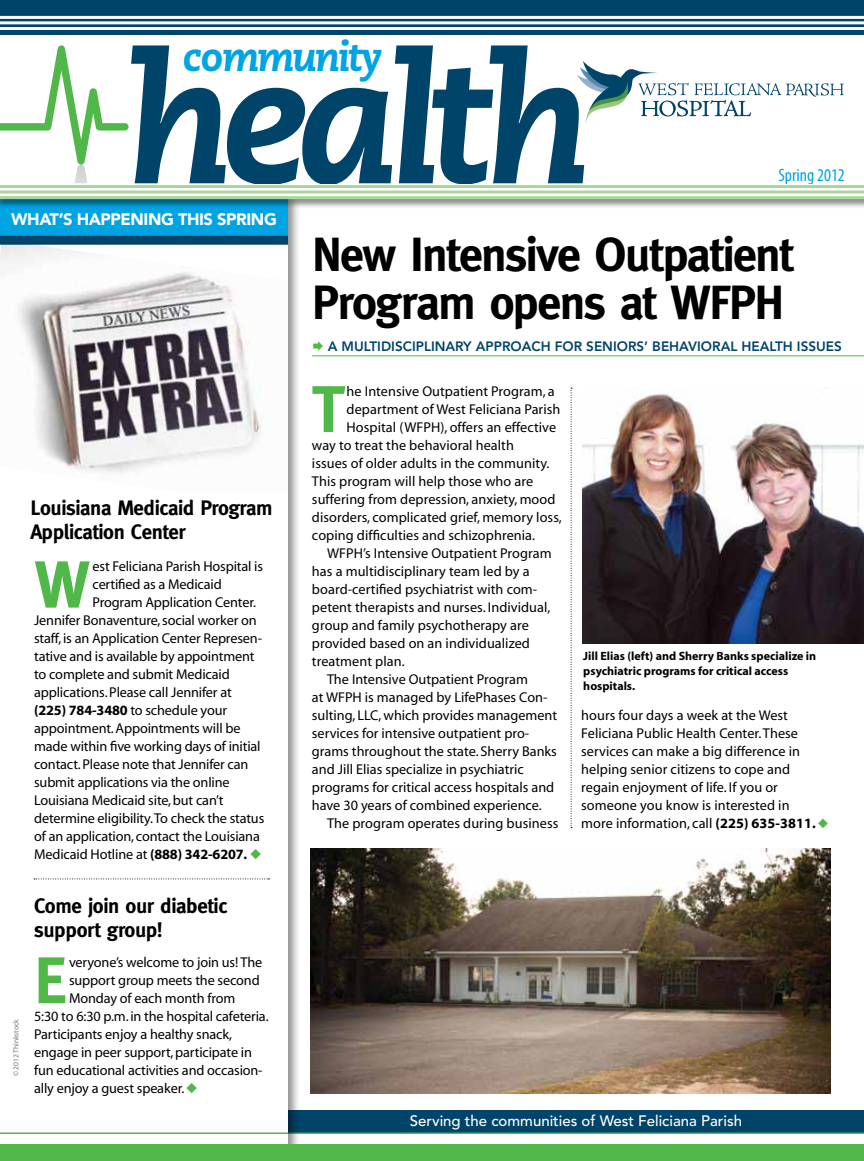
<style>
.page{position:relative;width:864px;height:1161px;background:#fff}
.page>*{position:absolute;margin:0;border:0;box-sizing:border-box;transform-origin:0 0}
.t1{font:italic 800 179.25px "Caecilia LT Std";letter-spacing:-.06em;color:#00446a}
.t2{font:700 65.85px "Meta";color:#50b848}
.t3{font:700 48px/48px "Meta";letter-spacing:-.035em;color:#000}
.t4{font:italic 800 40.5px "Caecilia LT Std";letter-spacing:-.06em;color:#00a4e3}
.t5{font:700 21px/24px "Meta";letter-spacing:-.02em;color:#000}
.t6{font:700 20.85px/24px "Meta";letter-spacing:-.02em;color:#000}
.t7{font:condensed 18px "Myriad Pro";color:#00a4e3}
.t8{font:900 16.5px "Avenir LT Std";letter-spacing:-.025em;color:#fff}
.t9{font:500 15px "Avenir LT Std";color:#fff}
.t10{font:14.25px/18px "Myriad";color:#000}
.t11{font:800 13.5px "Avenir LT Std";color:#00446a}
.t12{font:700 12px/15px "Myriad";color:#000}
.t13{font:7.5px "Myriad";color:#77787b}
.s1{font-weight:700}
.s2{color:#50b848}
</style>
<div class="page">
<svg style="left:577px;top:61px;width:267px;height:62px"></svg>
<img style="left:310px;top:848px;width:520px;height:246px">
<svg style="left:571px;top:388px;width:1px;height:440px"></svg>
<div style="left:286px;top:1110px;width:578px;height:24px;background:#00446a"></div>
<hr style="left:312px;top:355px;width:552px;height:1px;background:#50b848">
<img style="left:582px;top:394px;width:282px;height:249px">
<hr style="left:265px;top:1132px;width:599px;height:2px;background:#50b848">
<div style="left:0;top:0;width:864px;height:35px;background:#00446a"></div>
<hr style="left:0;top:16px;width:864px;height:3px;background:#fff">
<hr style="left:0;top:21px;width:864px;height:3px;background:#fff">
<hr style="left:0;top:27px;width:864px;height:3px;background:#fff">
<svg style="left:0;top:45px;width:129px;height:138px"></svg>
<div style="left:0;top:192px;width:301px;height:969px;background:#000;opacity:.45"></div>
<div style="left:0;top:201px;width:288px;height:960px;background:#fff"></div>
<img style="left:0;top:245px;width:264px;height:228px">
<div style="left:0;top:1144px;width:864px;height:17px;background:#50b848"></div>
<hr style="left:0;top:1132px;width:288px;height:2px;background:#50b848">
<svg style="left:34px;top:879px;width:235px;height:1px"></svg>
<div style="left:0;top:199px;width:288px;height:41px;background:#00a4e3"></div>
<div style="left:0;top:236px;width:288px;height:9px;background:#00446a"></div>
<div style="left:0;top:184px;width:864px;height:25px;background:#000;opacity:.45"></div>
<svg style="left:0;top:184px;width:864px;height:12px"></svg>
<hr style="left:0;top:185px;width:864px;height:3px;background:#aad69c">
<hr style="left:0;top:191px;width:864px;height:3px;background:#aad69c">
<hr style="left:0;top:196px;width:864px;height:3px;background:#aad69c">
<h3 class="t4" style="left:183px;top:33px;width:201px">community</h3>
<h1 class="t1" style="left:124px;top:14px;width:470px">health</h1>
<p class="t8" style="left:11px;top:210px;width:267px">WHAT’S HAPPENING THIS SPRING</p>
<p class="t7" style="left:778px;top:165px;width:68px">Spring 2012</p>
<p class="t13" style="left:12px;top:1076px;width:59px;rotate:-90deg">© 2012 Thinkstock</p>
<h3 class="t6" style="left:30px;top:495px;width:244px">Louisiana Medicaid Program<br>Application Center</h3>
<h2 class="t2" style="left:34px;top:546px;width:58px">W</h2>
<p class="t10" style="left:93px;top:558px;width:172px">est Feliciana Parish Hospital is</p>
<p class="t10" style="left:93px;top:576px;width:131px">certified as a Medicaid</p>
<p class="t10" style="left:93px;top:594px;width:165px">Program Application Center.</p>
<p class="t10" style="left:34px;top:612px;width:224px">Jennifer Bonaventure, social worker on</p>
<p class="t10" style="left:34px;top:630px;width:229px">staff, is an Application Center Represen-</p>
<p class="t10" style="left:34px;top:648px;width:222px">tative and is available by appointment</p>
<p class="t10" style="left:34px;top:666px;width:197px">to complete and submit Medicaid</p>
<p class="t10" style="left:34px;top:684px;width:199px">applications. Please call Jennifer at</p>
<p class="t10" style="left:34px;top:702px;width:194px"><span class="s1">(225) 784-3480</span> to schedule your</p>
<p class="t10" style="left:34px;top:720px;width:208px">appointment. Appointments will be</p>
<p class="t10" style="left:34px;top:738px;width:228px">made within five working days of initial</p>
<p class="t10" style="left:34px;top:756px;width:216px">contact. Please note that Jennifer can</p>
<p class="t10" style="left:34px;top:774px;width:197px">submit applications via the online</p>
<p class="t10" style="left:34px;top:792px;width:191px">Louisiana Medicaid site, but can’t</p>
<p class="t10" style="left:34px;top:810px;width:232px">determine eligibility. To check the status</p>
<p class="t10" style="left:34px;top:828px;width:227px">of an application, contact the Louisiana</p>
<p class="t10" style="left:34px;top:846px;width:229px">Medicaid Hotline at <span class="s1">(888) 342-6207.</span> <span class="s2">◆</span></p>
<h3 class="t5" style="left:34px;top:894px;width:195px">Come join our diabetic support group!</h3>
<h2 class="t2" style="left:34px;top:942px;width:34px">E</h2>
<p class="t10" style="left:69px;top:954px;width:195px">veryone’s welcome to join us! The</p>
<p class="t10" style="left:69px;top:972px;width:192px">support group meets the second</p>
<p class="t10" style="left:69px;top:990px;width:168px">Monday of each month from</p>
<p class="t10" style="left:34px;top:1008px;width:236px">5:30 to 6:30 p.m. in the hospital cafeteria.</p>
<p class="t10" style="left:34px;top:1026px;width:199px">Participants enjoy a healthy snack,</p>
<p class="t10" style="left:34px;top:1044px;width:219px">engage in peer support, participate in</p>
<p class="t10" style="left:34px;top:1062px;width:230px">fun educational activities and occasion-</p>
<p class="t10" style="left:34px;top:1080px;width:165px">ally enjoy a guest speaker. <span class="s2">◆</span></p>
<h3 class="t3" style="left:312px;top:230px;width:483px">New Intensive Outpatient<br>Program opens at WFPH</h3>
<p class="t11" style="left:328px;top:338px;width:516px">A MULTIDISCIPLINARY APPROACH FOR SENIORS’ BEHAVIORAL HEALTH ISSUES</p>
<h2 class="t2" style="left:312px;top:371px;width:34px">T</h2>
<p class="t10" style="left:347px;top:383px;width:210px">he Intensive Outpatient Program, a</p>
<p class="t10" style="left:347px;top:401px;width:215px">department of West Feliciana Parish</p>
<p class="t10" style="left:347px;top:419px;width:211px">Hospital (WFPH), offers an effective</p>
<p class="t10" style="left:312px;top:437px;width:204px">way to treat the behavioral health</p>
<p class="t10" style="left:312px;top:455px;width:239px">issues of older adults in the community.</p>
<p class="t10" style="left:312px;top:473px;width:223px">This program will help those who are</p>
<p class="t10" style="left:312px;top:491px;width:245px">suffering from depression, anxiety, mood</p>
<p class="t10" style="left:312px;top:509px;width:251px">disorders, complicated grief, memory loss,</p>
<p class="t10" style="left:312px;top:527px;width:225px">coping difficulties and schizophrenia.</p>
<p class="t10" style="left:327px;top:545px;width:226px">WFPH’s Intensive Outpatient Program</p>
<p class="t10" style="left:312px;top:563px;width:219px">has a multidisciplinary team led by a</p>
<p class="t10" style="left:312px;top:581px;width:227px">board-certified psychiatrist with com-</p>
<p class="t10" style="left:312px;top:599px;width:240px">petent therapists and nurses. Individual,</p>
<p class="t10" style="left:312px;top:617px;width:218px">group and family psychotherapy are</p>
<p class="t10" style="left:312px;top:635px;width:219px">provided based on an individualized</p>
<p class="t10" style="left:312px;top:653px;width:94px">treatment plan.</p>
<p class="t10" style="left:327px;top:671px;width:202px">The Intensive Outpatient Program</p>
<p class="t10" style="left:312px;top:689px;width:237px">at WFPH is managed by LifePhases Con-</p>
<p class="t10" style="left:312px;top:707px;width:247px">sulting, LLC, which provides management</p>
<p class="t10" style="left:312px;top:725px;width:219px">services for intensive outpatient pro-</p>
<p class="t10" style="left:312px;top:743px;width:246px">grams throughout the state. Sherry Banks</p>
<p class="t10" style="left:312px;top:761px;width:213px">and Jill Elias specialize in psychiatric</p>
<p class="t10" style="left:312px;top:779px;width:244px">programs for critical access hospitals and</p>
<p class="t10" style="left:312px;top:797px;width:231px">have 30 years of combined experience.</p>
<p class="t10" style="left:327px;top:815px;width:233px">The program operates during business</p>
<p class="t12" style="left:583px;top:649px;width:235px">Jill Elias (left) and Sherry Banks specialize in psychiatric programs for critical access hospitals.</p>
<p class="t10" style="left:581px;top:707px;width:249px">hours four days a week at the West Feliciana Public Health Center. These services can make a big difference in helping senior citizens to cope and regain enjoyment of life. If you or someone you know is interested in<br>more information, call <span class="s1">(225) 635-3811.</span> <span class="s2">◆</span></p>
<p class="t9" style="left:410px;top:1112px;width:334px">Serving the communities of West Feliciana Parish</p>
</div>
